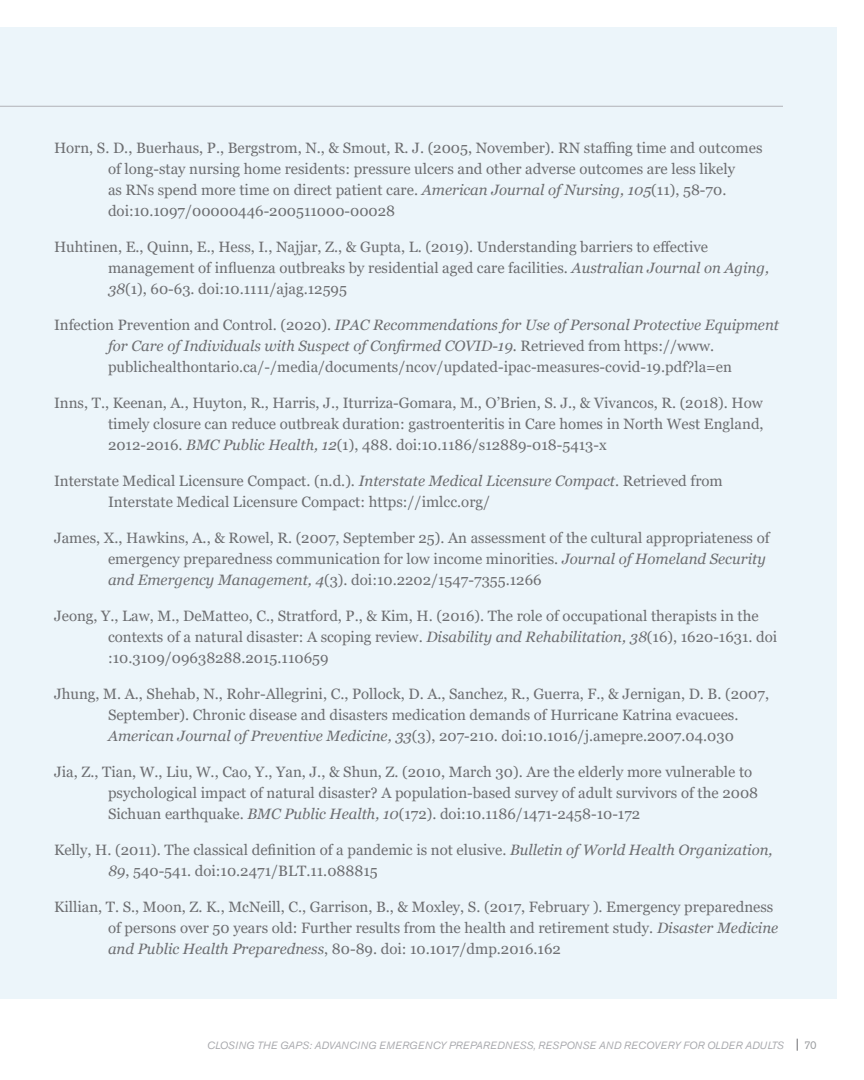
<style>
.page{position:relative;width:864px;height:1080px;background:#fff}
.page>*{position:absolute;margin:0;border:0;box-sizing:border-box;transform-origin:0 0}
.Bibliography{font:15px/21px "Georgia";color:#6d6e71}
.t1{font:11.25px "Akzidenz Grotesk Std";color:#9c9ea1}
.t2{font:italic 10.5px "Akzidenz Grotesk Std";letter-spacing:.015em;color:#a8a9ad}
.s1{font-style:italic}
</style>
<div class="page">
<div style="left:0;top:27px;width:837px;height:972px;background:#ecf5fa"></div>
<hr style="left:0;top:106px;width:783px;height:1px;background:#b2b3b7">
<svg style="left:797px;top:1039px;width:1px;height:12px"></svg>
<p class="Bibliography" style="left:108px;top:138px;width:656px;text-indent:-54px">Horn, S. D., Buerhaus, P., Bergstrom, N., &amp; Smout, R. J. (2005, November). RN staffing time and outcomes of long-stay nursing home residents: pressure ulcers and other adverse outcomes are less likely<br>as RNs spend more time on direct patient care. <span class="s1">American Journal of Nursing, 105</span>(11), 58-70. doi:10.1097/00000446-200511000-00028</p>
<p class="Bibliography" style="left:108px;top:237px;width:663px;text-indent:-54px">Huhtinen, E., Quinn, E., Hess, I., Najjar, Z., &amp; Gupta, L. (2019). Understanding barriers to effective management of influenza outbreaks by residential aged care facilities. <span class="s1">Australian Journal on Aging,<br>38</span>(1), 60-63. doi:10.1111/ajag.12595</p>
<p class="Bibliography" style="left:108px;top:315px;width:673px;text-indent:-54px">Infection Prevention and Control. (2020). <span class="s1">IPAC Recommendations for Use of Personal Protective Equipment for Care of Individuals with Suspect of Confirmed COVID-19.</span> Retrieved from https://www. publichealthontario.ca/-/media/documents/ncov/updated-ipac-measures-covid-19.pdf?la=en</p>
<p class="Bibliography" style="left:108px;top:393px;width:657px;text-align:justify;text-indent:-54px">Inns, T., Keenan, A., Huyton, R., Harris, J., Iturriza-Gomara, M., O’Brien, S. J., &amp; Vivancos, R. (2018). How timely closure can reduce outbreak duration: gastroenteritis in Care homes in North West England, 2012-2016. <span class="s1">BMC Public Health, 12</span>(1), 488. doi:10.1186/s12889-018-5413-x</p>
<p class="Bibliography" style="left:108px;top:471px;width:616px;text-indent:-54px">Interstate Medical Licensure Compact. (n.d.). <span class="s1">Interstate Medical Licensure Compact</span>. Retrieved from<br>Interstate Medical Licensure Compact: https://imlcc.org/</p>
<p class="Bibliography" style="left:108px;top:528px;width:663px;text-indent:-54px">James, X., Hawkins, A., &amp; Rowel, R. (2007, September 25). An assessment of the cultural appropriateness of emergency preparedness communication for low income minorities. <span class="s1">Journal of Homeland Security and Emergency Management, 4</span>(3). doi:10.2202/1547-7355.1266</p>
<p class="Bibliography" style="left:108px;top:606px;width:671px;text-indent:-54px">Jeong, Y., Law, M., DeMatteo, C., Stratford, P., &amp; Kim, H. (2016). The role of occupational therapists in the contexts of a natural disaster: A scoping review. <span class="s1">Disability and Rehabilitation, 38</span>(16), 1620-1631. doi :10.3109/09638288.2015.110659</p>
<p class="Bibliography" style="left:108px;top:684px;width:663px;text-indent:-54px">Jhung, M. A., Shehab, N., Rohr-Allegrini, C., Pollock, D. A., Sanchez, R., Guerra, F., &amp; Jernigan, D. B. (2007,<br>September). Chronic disease and disasters medication demands of Hurricane Katrina evacuees.<br><span class="s1">American Journal of Preventive Medicine, 33</span>(3), 207-210. doi:10.1016/j.amepre.2007.04.030</p>
<p class="Bibliography" style="left:108px;top:762px;width:652px;text-indent:-54px">Jia, Z., Tian, W., Liu, W., Cao, Y., Yan, J., &amp; Shun, Z. (2010, March 30). Are the elderly more vulnerable to psychological impact of natural disaster? A population-based survey of adult survivors of the 2008<br>Sichuan earthquake. <span class="s1">BMC Public Health, 10</span>(172). doi:10.1186/1471-2458-10-172</p>
<p class="Bibliography" style="left:108px;top:840px;width:666px;text-indent:-54px">Kelly, H. (2011). The classical definition of a pandemic is not elusive. <span class="s1">Bulletin of World Health Organization,<br>89</span>, 540-541. doi:10.2471/BLT.11.088815</p>
<p class="Bibliography" style="left:108px;top:897px;width:672px;text-indent:-54px">Killian, T. S., Moon, Z. K., McNeill, C., Garrison, B., &amp; Moxley, S. (2017, February ). Emergency preparedness of persons over 50 years old: Further results from the health and retirement study. <span class="s1">Disaster Medicine and Public Health Preparedness</span>, 80-89. doi: 10.1017/dmp.2016.162</p>
<p class="t2" style="left:207px;top:1039px;width:578px">CLOSING THE GAPS: ADVANCING EMERGENCY PREPAREDNESS, RESPONSE AND RECOVERY FOR OLDER ADULTS</p>
<p class="t1" style="left:804px;top:1038px;width:14px">70</p>
</div>
